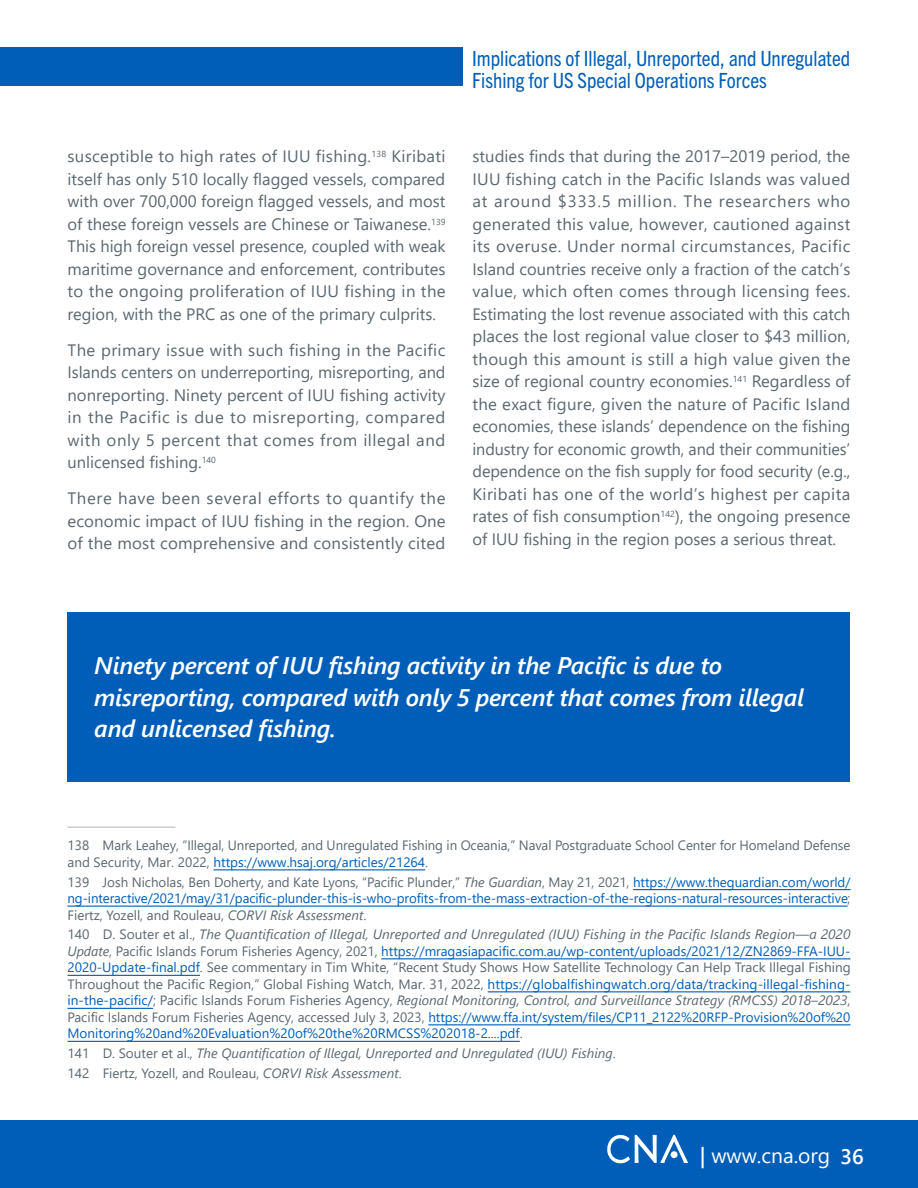
<style>
.page{position:relative;width:918px;height:1188px;background:#fff}
.page>*{position:absolute;margin:0;border:0;box-sizing:border-box;transform-origin:0 0}
.t1{font:italic 600 24px/31.5px "Segoe UI";letter-spacing:-.01em;color:#fff}
.t2{font:condensed 21px/22.5px "Trade Gothic Next LT Pro";color:#005eb8}
.t3{font:21px "Segoe UI";color:#fff}
.t4{font:16.5px/22.5px "Segoe UI";letter-spacing:.005em;color:#5b6770;text-align:justify}
.t5{font:13.5px/16.5px "Segoe UI";color:#005eb8;text-align:justify}
.t6{font:13.5px/16.5px "Segoe UI";letter-spacing:-.005em;color:#5b6770}
.t7{font:italic 13.5px/19.8px "Segoe UI";color:#5b6770}
.s1{color:#005eb8}
.s2{color:#5b6770}
.s3{font-style:italic;color:#5b6770}
.s4{font-style:normal}
.s5{font-weight:600}
</style>
<div class="page">
<div style="left:0;top:1120px;width:918px;height:68px;background:#005eb8"></div>
<svg style="left:607px;top:1135px;width:81px;height:28px"></svg>
<div style="left:671px;top:1151px;width:7px;height:7px;background:#fff;border-radius:50%"></div>
<div style="left:0;top:48px;width:463px;height:38px;background:#005eb8"></div>
<hr style="left:68px;top:827px;width:108px;height:1px;background:#adb3b8">
<hr style="left:214px;top:869px;width:211px;height:1px;background:#005eb8">
<hr style="left:633px;top:889px;width:218px;height:1px;background:#005eb8">
<hr style="left:68px;top:906px;width:780px;height:1px;background:#005eb8">
<hr style="left:381px;top:958px;width:469px;height:1px;background:#005eb8">
<hr style="left:68px;top:975px;width:132px;height:1px;background:#005eb8">
<hr style="left:488px;top:991px;width:363px;height:1px;background:#005eb8">
<hr style="left:68px;top:1008px;width:85px;height:1px;background:#005eb8">
<hr style="left:428px;top:1024px;width:423px;height:1px;background:#005eb8">
<hr style="left:68px;top:1041px;width:452px;height:1px;background:#005eb8">
<div style="left:67px;top:612px;width:783px;height:170px;background:#005eb8"></div>
<p class="t4" style="left:68px;top:144px;width:380px">susceptible to high rates of IUU fishing.<sup>138</sup> Kiribati itself has only 510 locally flagged vessels, compared with over 700,000 foreign flagged vessels, and most of these foreign vessels are Chinese or Taiwanese.<sup>139<br></sup>This high foreign vessel presence, coupled with weak maritime governance and enforcement, contributes to the ongoing proliferation of IUU fishing in the region, with the PRC as one of the primary culprits.</p>
<p class="t4" style="left:68px;top:337px;width:380px">The primary issue with such fishing in the Pacific Islands centers on underreporting, misreporting, and nonreporting. Ninety percent of IUU fishing activity in the Pacific is due to misreporting, compared with only 5 percent that comes from illegal and unlicensed fishing.<sup>140</sup></p>
<p class="t4" style="left:68px;top:486px;width:380px">There have been several efforts to quantify the economic impact of IUU fishing in the region. One of the most comprehensive and consistently cited</p>
<p class="t2" style="left:472px;top:46px;width:380px">Implications of Illegal, Unreported, and Unregulated<br>Fishing for US Special Operations Forces</p>
<p class="t4" style="left:472px;top:144px;width:380px">studies finds that during the 2017–2019 period, the IUU fishing catch in the Pacific Islands was valued at around $333.5 million. The researchers who generated this value, however, cautioned against its overuse. Under normal circumstances, Pacific Island countries receive only a fraction of the catch’s value, which often comes through licensing fees.<br>Estimating the lost revenue associated with this catch places the lost regional value closer to $43 million, though this amount is still a high value given the size of regional country economies.<sup>141</sup> Regardless of the exact figure, given the nature of Pacific Island economies, these islands’ dependence on the fishing industry for economic growth, and their communities’ dependence on the fish supply for food security (e.g., Kiribati has one of the world’s highest per capita rates of fish consumption<sup>142</sup>), the ongoing presence of IUU fishing in the region poses a serious threat.</p>
<h1 class="t1" style="left:94px;top:646px;width:711px">Ninety percent of IUU fishing activity in the Pacific is due to misreporting, compared with only 5 percent that comes from illegal and unlicensed fishing.</h1>
<p class="t6" style="left:68px;top:836px;width:784px">138 Mark Leahey, “Illegal, Unreported, and Unregulated Fishing in Oceania,” Naval Postgraduate School Center for Homeland Defense and Security, Mar. 2022, <span class="s1">https://www.hsaj.org/articles/21264</span>.</p>
<p class="t5" style="left:68px;top:872px;width:785px"><span class="s2">139 Josh Nicholas, Ben Doherty, and Kate Lyons, “Pacific Plunder,”</span> <span class="s3">The Guardian</span><span class="s2">, May 21, 2021,</span> https://www.theguardian.com/world/ ng-interactive/2021/may/31/pacific-plunder-this-is-who-profits-from-the-mass-extraction-of-the-regions-natural-resources-interactive<span class="s2">; Fiertz, Yozell, and Rouleau,</span> <span class="s3">CORVI Risk Assessment</span><span class="s2">.</span></p>
<p class="t5" style="left:68px;top:925px;width:785px"><span class="s2">140 D. Souter et al.,</span> <span class="s3">The Quantification of Illegal, Unreported and Unregulated (IUU) Fishing in the Pacific Islands Region—a 2020<br>Update</span><span class="s2">, Pacific Islands Forum Fisheries Agency, 2021,</span> https://mragasiapacific.com.au/wp-content/uploads/2021/12/ZN2869-FFA-IUU-2020-Update-final.pdf<span class="s2">. See commentary in Tim White, “Recent Study Shows How Satellite Technology Can Help Track Illegal Fishing Throughout the Pacific Region,” Global Fishing Watch, Mar. 31, 2022,</span> https://globalfishingwatch.org/data/tracking-illegal-fishing&shy;in-the-pacific/<span class="s2">; Pacific Islands Forum Fisheries Agency,</span> <span class="s3">Regional Monitoring, Control, and Surveillance Strategy (RMCSS) 2018–2023</span><span class="s2">, Pacific Islands Forum Fisheries Agency, accessed July 3, 2023,</span> https://www.ffa.int/system/files/CP11_2122%20RFP-Provision%20of%20<br>Monitoring%20and%20Evaluation%20of%20the%20RMCSS%202018-2....pdf<span class="s2">.</span></p>
<p class="t7" style="left:68px;top:1041px;width:550px"><span class="s4">141 D. Souter et al.,</span> The Quantification of Illegal, Unreported and Unregulated (IUU) Fishing<span class="s4">.<br>142 Fiertz, Yozell, and Rouleau,</span> CORVI Risk Assessment<span class="s4">.</span></p>
<p class="t3" style="left:700px;top:1136px;width:166px"><span class="s5">|</span> www.cna.org <span class="s5">36</span></p>
</div>
